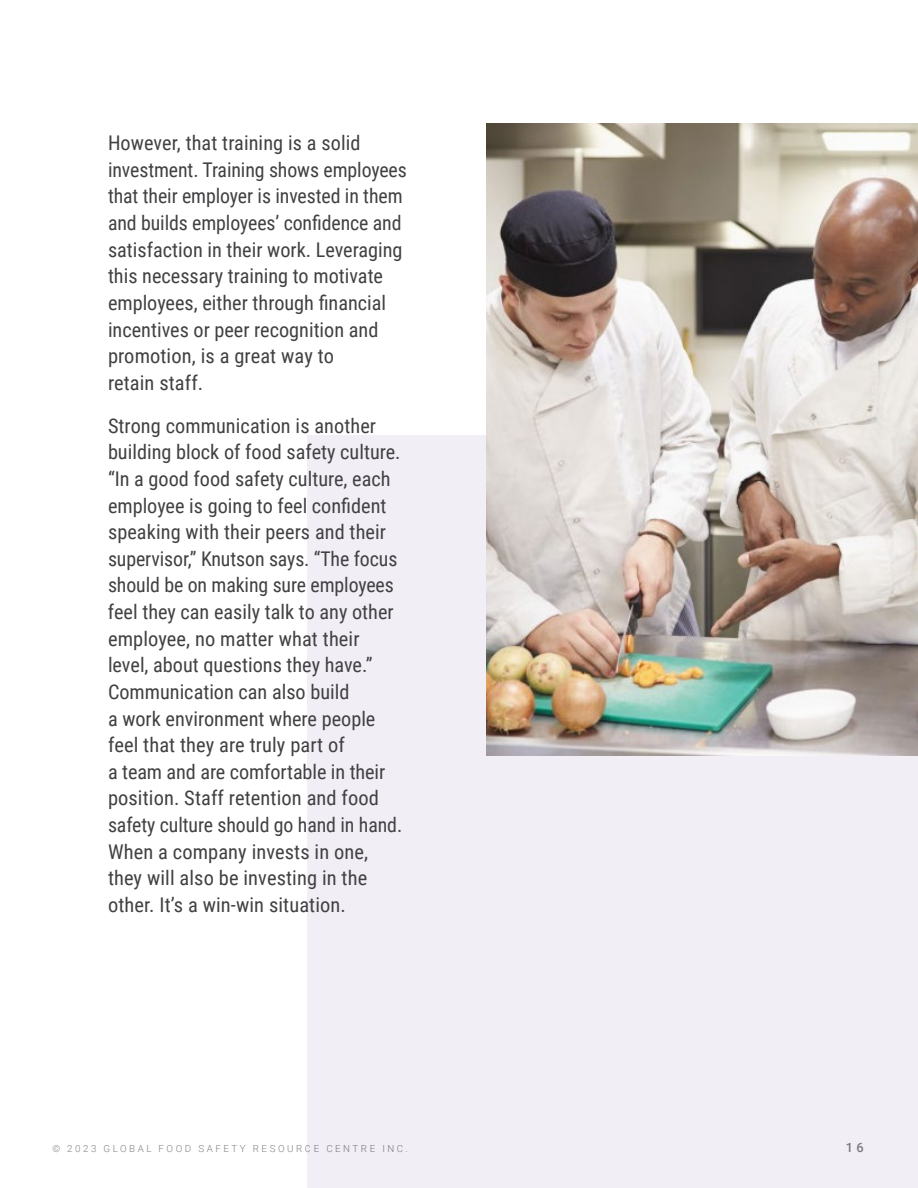
<style>
.page{position:relative;width:918px;height:1188px;background:#fff}
.page>*{position:absolute;margin:0;border:0;box-sizing:border-box;transform-origin:0 0}
.t1{font:20.25px/26.7px "Roboto Condensed";color:#414042}
.t2{font:500 12.75px "Roboto";color:#808285}
.t3{font:300 9.75px "Roboto";letter-spacing:.26em;color:#808285}
</style>
<div class="page">
<div style="left:308px;top:435px;width:610px;height:753px;background:#f1eef5"></div>
<img style="left:486px;top:124px;width:432px;height:631px">
<p class="t1" style="left:108px;top:129px;width:300px">However, that training is a solid investment. Training shows employees that their employer is invested in them and builds employees’ confidence and satisfaction in their work. Leveraging this necessary training to motivate employees, either through financial incentives or peer recognition and promotion, is a great way to<br>retain staff.</p>
<p class="t1" style="left:108px;top:411px;width:296px">Strong communication is another building block of food safety culture. “In a good food safety culture, each employee is going to feel confident speaking with their peers and their supervisor,” Knutson says. “The focus should be on making sure employees feel they can easily talk to any other employee, no matter what their level, about questions they have.” Communication can also build<br>a work environment where people feel that they are truly part of<br>a team and are comfortable in their position. Staff retention and food safety culture should go hand in hand.<br>When a company invests in one, they will also be investing in the other. It’s a win-win situation.</p>
<p class="t3" style="left:52px;top:1142px;width:357px">© 2023 GLOBAL FOOD SAFETY RESOURCE CENTRE INC.</p>
<p class="t2" style="left:846px;top:1139px;width:19px">1 6</p>
</div>
